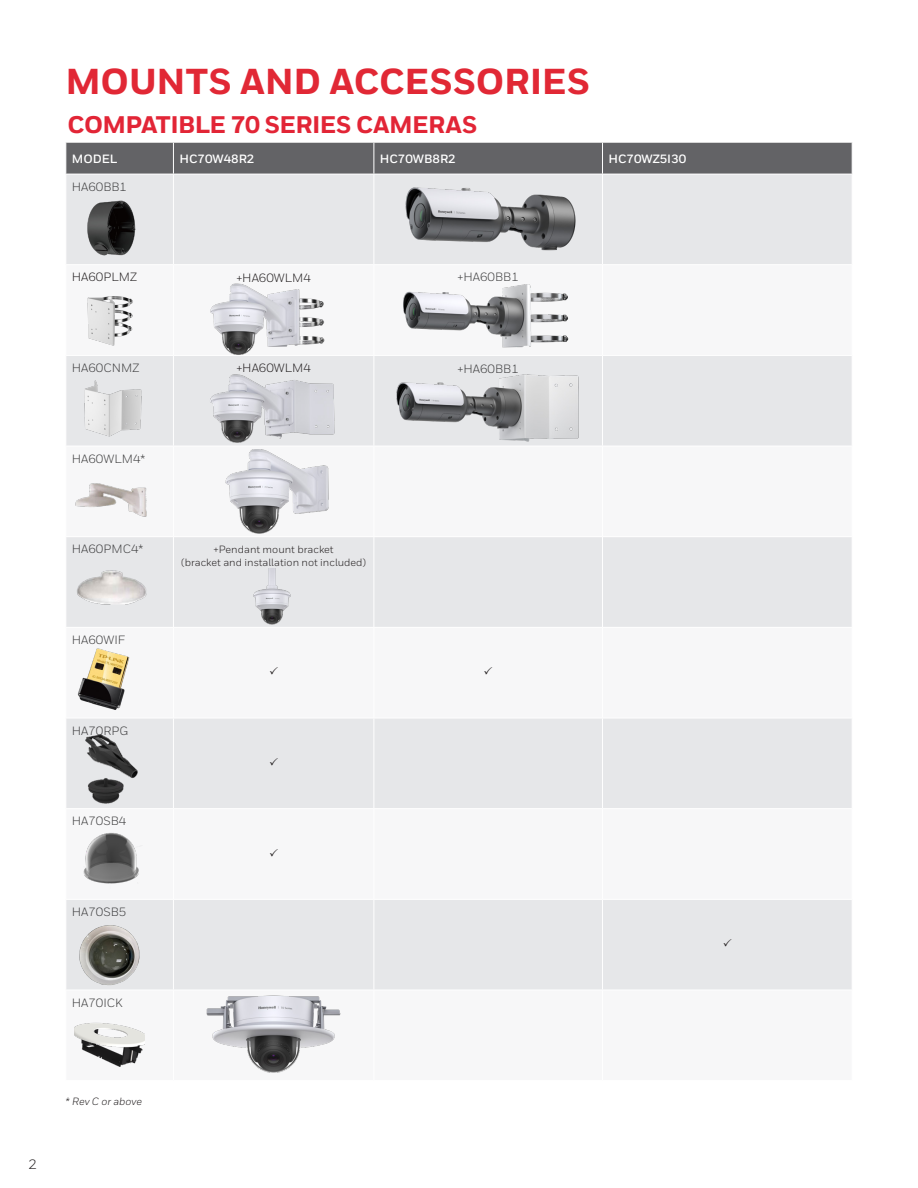
<style>
.page{position:relative;width:918px;height:1188px;background:#fff}
.page>*{position:absolute;margin:0;border:0;box-sizing:border-box;transform-origin:0 0}
.Datasheet__Title_1{font:800 36px "Honeywell Sans";letter-spacing:-.005em;color:#e12835}
._07_Inside__Intro_He{font:800 24px "Honeywell Sans";letter-spacing:-.02em;color:#e22536}
.t1{font:13.5px "Honeywell Sans";color:#231f20}
.t2{font:12px "Honeywell Sans";color:#3e3e3f}
.t3{font:700 12px "Honeywell Sans";color:#fff}
.t4{font:12px "Honeywell Sans";color:#231f20}
.t5{font:10.5px "Honeywell Sans";color:#231f20}
.t6{font:italic 10.5px "Honeywell Sans";color:#231f20}
</style>
<div class="page">
<div style="left:66px;top:143px;width:786px;height:31px;background:#636366"></div>
<div style="left:66px;top:175px;width:786px;height:89px;background:#e6e7e9"></div>
<svg style="left:66px;top:356px;width:786px;height:689px;fill:#e6e7e9"></svg>
<hr style="left:173px;top:174px;width:1px;height:90px;background:#fff">
<hr style="left:173px;top:356px;width:1px;height:90px;background:#fff">
<hr style="left:65px;top:446px;width:108px;height:1px;background:#fff">
<hr style="left:173px;top:446px;width:1px;height:90px;background:#fff">
<hr style="left:65px;top:536px;width:108px;height:1px;background:#fff">
<hr style="left:173px;top:537px;width:1px;height:90px;background:#fff">
<hr style="left:65px;top:627px;width:108px;height:1px;background:#fff">
<hr style="left:173px;top:628px;width:1px;height:90px;background:#fff">
<hr style="left:65px;top:718px;width:108px;height:1px;background:#fff">
<hr style="left:173px;top:718px;width:1px;height:90px;background:#fff">
<hr style="left:65px;top:808px;width:108px;height:1px;background:#fff">
<hr style="left:173px;top:809px;width:1px;height:90px;background:#fff">
<hr style="left:65px;top:899px;width:108px;height:1px;background:#fff">
<hr style="left:173px;top:900px;width:1px;height:90px;background:#fff">
<hr style="left:65px;top:990px;width:108px;height:1px;background:#fff">
<hr style="left:173px;top:990px;width:1px;height:90px;background:#fff">
<hr style="left:374px;top:174px;width:1px;height:90px;background:#fff">
<hr style="left:602px;top:174px;width:1px;height:90px;background:#fff">
<hr style="left:374px;top:356px;width:1px;height:90px;background:#fff">
<hr style="left:602px;top:356px;width:1px;height:90px;background:#fff">
<hr style="left:173px;top:446px;width:201px;height:1px;background:#fff">
<hr style="left:374px;top:446px;width:229px;height:1px;background:#fff">
<hr style="left:374px;top:446px;width:1px;height:90px;background:#fff">
<hr style="left:603px;top:446px;width:250px;height:1px;background:#fff">
<hr style="left:602px;top:446px;width:1px;height:90px;background:#fff">
<hr style="left:173px;top:536px;width:201px;height:1px;background:#fff">
<hr style="left:374px;top:536px;width:229px;height:1px;background:#fff">
<hr style="left:374px;top:537px;width:1px;height:90px;background:#fff">
<hr style="left:603px;top:536px;width:250px;height:1px;background:#fff">
<hr style="left:602px;top:537px;width:1px;height:90px;background:#fff">
<hr style="left:173px;top:627px;width:201px;height:1px;background:#fff">
<hr style="left:374px;top:627px;width:229px;height:1px;background:#fff">
<hr style="left:374px;top:628px;width:1px;height:90px;background:#fff">
<hr style="left:603px;top:627px;width:250px;height:1px;background:#fff">
<hr style="left:602px;top:628px;width:1px;height:90px;background:#fff">
<hr style="left:173px;top:718px;width:201px;height:1px;background:#fff">
<hr style="left:374px;top:718px;width:229px;height:1px;background:#fff">
<hr style="left:374px;top:718px;width:1px;height:90px;background:#fff">
<hr style="left:603px;top:718px;width:250px;height:1px;background:#fff">
<hr style="left:602px;top:718px;width:1px;height:90px;background:#fff">
<hr style="left:173px;top:808px;width:201px;height:1px;background:#fff">
<hr style="left:374px;top:808px;width:229px;height:1px;background:#fff">
<hr style="left:374px;top:809px;width:1px;height:90px;background:#fff">
<hr style="left:603px;top:808px;width:250px;height:1px;background:#fff">
<hr style="left:602px;top:809px;width:1px;height:90px;background:#fff">
<hr style="left:173px;top:899px;width:201px;height:1px;background:#fff">
<hr style="left:374px;top:899px;width:229px;height:1px;background:#fff">
<hr style="left:374px;top:900px;width:1px;height:90px;background:#fff">
<hr style="left:603px;top:899px;width:250px;height:1px;background:#fff">
<hr style="left:602px;top:900px;width:1px;height:90px;background:#fff">
<hr style="left:173px;top:990px;width:201px;height:1px;background:#fff">
<hr style="left:374px;top:990px;width:229px;height:1px;background:#fff">
<hr style="left:374px;top:990px;width:1px;height:90px;background:#fff">
<hr style="left:603px;top:990px;width:250px;height:1px;background:#fff">
<hr style="left:602px;top:990px;width:1px;height:90px;background:#fff">
<hr style="left:173px;top:143px;width:1px;height:31px;background:#fff">
<hr style="left:374px;top:143px;width:1px;height:31px;background:#fff">
<hr style="left:602px;top:143px;width:1px;height:31px;background:#fff">
<img style="left:394px;top:174px;width:188px;height:90px">
<img style="left:190px;top:991px;width:167px;height:82px">
<img style="left:249px;top:568px;width:46px;height:68px">
<img style="left:83px;top:198px;width:56px;height:61px">
<img style="left:87px;top:296px;width:47px;height:50px">
<img style="left:77px;top:376px;width:69px;height:66px">
<img style="left:66px;top:456px;width:89px;height:79px">
<img style="left:68px;top:550px;width:87px;height:77px">
<img style="left:68px;top:631px;width:75px;height:98px">
<img style="left:72px;top:732px;width:78px;height:78px">
<img style="left:79px;top:924px;width:61px;height:62px">
<img style="left:80px;top:826px;width:62px;height:63px">
<img style="left:74px;top:1015px;width:70px;height:52px">
<img style="left:186px;top:441px;width:175px;height:99px">
<img style="left:392px;top:356px;width:198px;height:110px">
<img style="left:204px;top:371px;width:134px;height:75px">
<img style="left:190px;top:283px;width:147px;height:74px">
<img style="left:394px;top:284px;width:178px;height:82px">
<svg style="left:270px;top:486px;width:8px;height:7px"></svg>
<svg style="left:270px;top:667px;width:8px;height:8px"></svg>
<svg style="left:484px;top:667px;width:8px;height:8px"></svg>
<svg style="left:270px;top:758px;width:8px;height:7px"></svg>
<svg style="left:270px;top:848px;width:8px;height:8px"></svg>
<svg style="left:724px;top:939px;width:7px;height:8px"></svg>
<p class="Datasheet__Title_1" style="left:65px;top:60px;width:526px">MOUNTS AND ACCESSORIES</p>
<p class="_07_Inside__Intro_He" style="left:68px;top:110px;width:411px">COMPATIBLE 70 SERIES CAMERAS</p>
<p class="t3" style="left:72px;top:152px;width:47px">MODEL</p>
<p class="t3" style="left:179px;top:152px;width:77px">HC70W48R2</p>
<p class="t3" style="left:380px;top:152px;width:77px">HC70WB8R2</p>
<p class="t3" style="left:609px;top:152px;width:79px">HC70WZ5I30</p>
<p class="t2" style="left:72px;top:179px;width:57px">HA60BB1</p>
<p class="t4" style="left:72px;top:270px;width:67px">HA60PLMZ</p>
<p class="t4" style="left:236px;top:271px;width:76px">+HA60WLM4</p>
<p class="t2" style="left:458px;top:270px;width:63px">+HA60BB1</p>
<p class="t2" style="left:72px;top:361px;width:69px">HA60CNMZ</p>
<p class="t4" style="left:236px;top:361px;width:76px">+HA60WLM4</p>
<p class="t2" style="left:458px;top:362px;width:63px">+HA60BB1</p>
<p class="t2" style="left:72px;top:451px;width:75px">HA60WLM4*</p>
<p class="t2" style="left:72px;top:542px;width:73px">HA60PMC4*</p>
<p class="t5" style="left:214px;top:543px;width:122px">+Pendant mount bracket</p>
<p class="t5" style="left:181px;top:556px;width:187px">(bracket and installation not included)</p>
<p class="t2" style="left:72px;top:633px;width:55px">HA60WIF</p>
<p class="t2" style="left:72px;top:723px;width:58px">HA70RPG</p>
<p class="t2" style="left:72px;top:814px;width:56px">HA70SB4</p>
<p class="t2" style="left:72px;top:905px;width:56px">HA70SB5</p>
<p class="t2" style="left:72px;top:995px;width:52px">HA70ICK</p>
<p class="t1" style="left:28px;top:1156px;width:10px">2</p>
<p class="t6" style="left:65px;top:1095px;width:78px">* Rev C or above</p>
</div>
